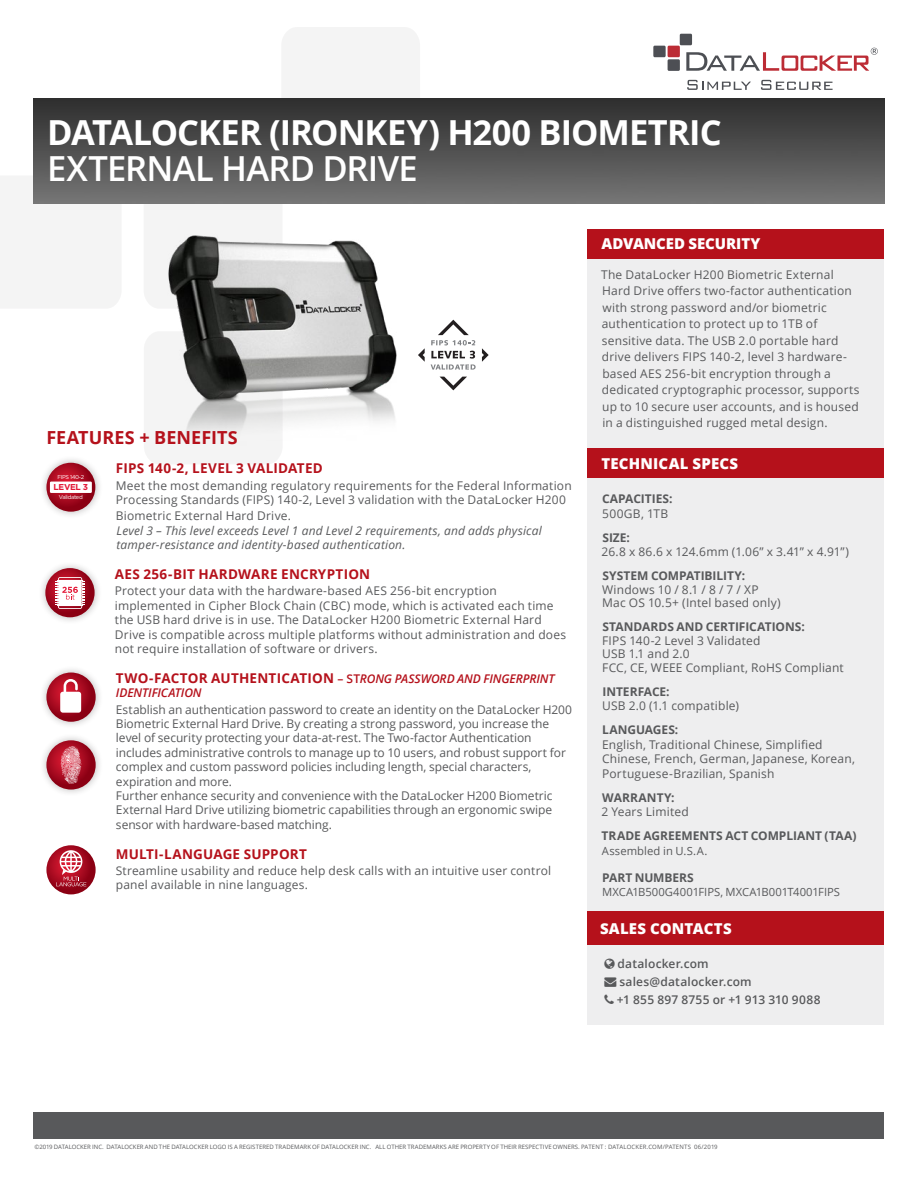
<style>
.page{position:relative;width:918px;height:1188px;background:#fff}
.page>*{position:absolute;margin:0;border:0;box-sizing:border-box;transform-origin:0 0}
.t1{font:700 34.5px "Open Sans";letter-spacing:-.03em;color:#fff}
.t2{font:600 34.5px "Open Sans";letter-spacing:-.015em;color:#fff}
.t3{font:700 18px "Open Sans";letter-spacing:.005em;color:#b5111b}
.t4{font:800 15px "Open Sans";letter-spacing:.01em;color:#fff}
.t5{font:700 13.5px "Open Sans";letter-spacing:.015em;color:#b5111b}
.t6{font:12px/16.5px "Open Sans";letter-spacing:.015em;color:#58595b}
.t7{font:12px/14.4px "Open Sans";letter-spacing:-.005em;color:#58595b}
.t8{font:700 12px "Open Sans";color:#58595b}
.t9{font:italic 12px/14.4px "Open Sans";letter-spacing:.015em;color:#58595b}
.t10{font:italic 600 12px/14.4px "Open Sans";letter-spacing:-.01em;color:#b5111b}
.t11{font:600 12px/18px "Open Sans";letter-spacing:.015em;color:#58595b}
.t12{font:11.25px "Open Sans";color:#58595b}
.t13{font:700 8.55px "Gotham";letter-spacing:-.03em;color:#e31837}
.t14{font:6px "Open Sans";letter-spacing:.005em;color:#58595b}
.t15{font:5.7px "Gotham";letter-spacing:-.06em;color:#fff}
.t16{font:5.55px "Gotham";letter-spacing:-.06em;color:#fff}
.s1{font-weight:700;font-style:normal;font-size:13.5px}
.s2{font-style:normal}
</style>
<div class="page">
<div style="left:281px;top:27px;width:139px;height:72px;background:#f4f4f4"></div>
<svg style="left:147px;top:455px;width:133px;height:9px"></svg>
<div style="left:144px;top:203px;width:139px;height:15px;background:#f4f4f4"></div>
<div style="left:0;top:176px;width:122px;height:132px;background:#f4f4f4"></div>
<svg style="left:687px;top:80px;width:64px;height:10px"></svg>
<svg style="left:761px;top:80px;width:72px;height:10px"></svg>
<svg style="left:653px;top:34px;width:225px;height:37px"></svg>
<div style="left:34px;top:1113px;width:850px;height:26px;background:#58595b"></div>
<div style="left:587px;top:241px;width:297px;height:784px;background:#eeeeef"></div>
<img style="left:33px;top:99px;width:852px;height:104px">
<img style="left:144px;top:218px;width:253px;height:237px">
<div style="left:38px;top:561px;width:64px;height:63px;background:#231f20;opacity:.3"></div>
<svg style="left:45px;top:568px;width:50px;height:49px"></svg>
<svg style="left:55px;top:577px;width:30px;height:32px"></svg>
<div style="left:39px;top:665px;width:64px;height:64px;background:#231f20;opacity:.3"></div>
<svg style="left:46px;top:673px;width:50px;height:49px"></svg>
<svg style="left:60px;top:679px;width:21px;height:34px"></svg>
<div style="left:39px;top:733px;width:64px;height:64px;background:#231f20;opacity:.3"></div>
<svg style="left:46px;top:740px;width:50px;height:50px"></svg>
<svg style="left:61px;top:746px;width:20px;height:38px"></svg>
<div style="left:39px;top:455px;width:64px;height:64px;background:#231f20;opacity:.3"></div>
<svg style="left:46px;top:463px;width:49px;height:49px"></svg>
<div style="left:50px;top:482px;width:42px;height:11px;background:#fff"></div>
<div style="left:587px;top:448px;width:297px;height:30px;background:#b5111b"></div>
<div style="left:587px;top:229px;width:297px;height:30px;background:#b5111b"></div>
<svg style="left:418px;top:348px;width:7px;height:14px"></svg>
<svg style="left:440px;top:377px;width:27px;height:13px"></svg>
<svg style="left:482px;top:348px;width:7px;height:14px"></svg>
<svg style="left:431px;top:320px;width:44px;height:25px"></svg>
<svg style="left:431px;top:351px;width:45px;height:19px"></svg>
<svg style="left:46px;top:845px;width:50px;height:49px"></svg>
<svg style="left:56px;top:850px;width:30px;height:36px"></svg>
<div style="left:587px;top:912px;width:297px;height:33px;background:#b5111b"></div>
<h1 class="t1" style="left:47px;top:108px;width:676px">DATALOCKER (IRONKEY) H200 BIOMETRIC</h1>
<h1 class="t2" style="left:47px;top:145px;width:372px">EXTERNAL HARD DRIVE</h1>
<h2 class="t3" style="left:46px;top:424px;width:193px">FEATURES + BENEFITS</h2>
<p class="t5" style="left:116px;top:459px;width:208px">FIPS 140-2, LEVEL 3 VALIDATED</p>
<p class="t6" style="left:116px;top:478px;width:457px;line-height:14.4px">Meet the most demanding regulatory requirements for the Federal Information<br>Processing Standards (FIPS) 140-2, Level 3 validation with the DataLocker H200</p>
<p class="t6" style="left:116px;top:507px;width:176px">Biometric External Hard Drive.</p>
<p class="t9" style="left:117px;top:523px;width:427px">Level 3 – This level exceeds Level 1 and Level 2 requirements, and adds physical tamper-resistance and identity-based authentication.</p>
<p class="t5" style="left:115px;top:564px;width:257px">AES 256-BIT HARDWARE ENCRYPTION</p>
<p class="t6" style="left:115px;top:584px;width:453px;line-height:14.4px">Protect your data with the hardware-based AES 256-bit encryption implemented in Cipher Block Chain (CBC) mode, which is activated each time the USB hard drive is in use. The DataLocker H200 Biometric External Hard Drive is compatible across multiple platforms without administration and does not require installation of software or drivers.</p>
<p class="t10" style="left:116px;top:671px;width:440px"><span class="s1">TWO-FACTOR AUTHENTICATION</span> <span class="s2">– ST</span>RONG PASSWORD AND FINGERPRINT<br>IDENTIFICATION</p>
<p class="t7" style="left:116px;top:702px;width:458px">Establish an authentication password to create an identity on the DataLocker H200<br>Biometric External Hard Drive. By creating a strong password, you increase the level of security protecting your data-at-rest. The Two-factor Authentication includes administrative controls to manage up to 10 users, and robust support for complex and custom password policies including length, special characters, expiration and more.<br>Further enhance security and convenience with the DataLocker H200 Biometric External Hard Drive utilizing biometric capabilities through an ergonomic swipe sensor with hardware-based matching.</p>
<p class="t5" style="left:116px;top:844px;width:193px">MULTI-LANGUAGE SUPPORT</p>
<p class="t6" style="left:116px;top:863px;width:437px;line-height:14.4px">Streamline usability and reduce help desk calls with an intuitive user control panel available in nine languages.</p>
<p class="t16" style="left:57px;top:474px;width:28px">FIPS 140-2</p>
<p class="t15" style="left:59px;top:494px;width:25px">Validated</p>
<p class="t13" style="left:54px;top:482px;width:36px">LEVEL 3</p>
<p class="t4" style="left:602px;top:232px;width:160px">ADVANCED SECURITY</p>
<p class="t6" style="left:601px;top:266px;width:260px">The DataLocker H200 Biometric External Hard Drive offers two-factor authentication with strong password and/or biometric authentication to protect up to 1TB of sensitive data. The USB 2.0 portable hard drive delivers FIPS 140-2, level 3 hardware&shy;based AES 256-bit encryption through a dedicated cryptographic processor, supports up to 10 secure user accounts, and is housed in a distinguished rugged metal design.</p>
<p class="t4" style="left:602px;top:452px;width:138px">TECHNICAL SPECS</p>
<p class="t8" style="left:602px;top:490px;width:72px">CAPACITIES:</p>
<p class="t6" style="left:602px;top:505px;width:68px">500GB, 1TB</p>
<p class="t8" style="left:602px;top:529px;width:29px">SIZE:</p>
<p class="t6" style="left:602px;top:543px;width:249px">26.8 x 86.6 x 124.6mm (1.06” x 3.41” x 4.91”)</p>
<p class="t8" style="left:602px;top:567px;width:144px">SYSTEM COMPATIBILITY:</p>
<p class="t6" style="left:602px;top:582px;width:180px;line-height:13.5px">Windows 10 / 8.1 / 8 / 7 / XP<br>Mac OS 10.5+ (Intel based only)</p>
<p class="t8" style="left:602px;top:618px;width:204px">STANDARDS AND CERTIFICATIONS:</p>
<p class="t6" style="left:602px;top:633px;width:243px;line-height:13.5px">FIPS 140-2 Level 3 Validated<br>USB 1.1 and 2.0<br>FCC, CE, WEEE Compliant, RoHS Compliant</p>
<p class="t8" style="left:602px;top:683px;width:69px">INTERFACE:</p>
<p class="t6" style="left:602px;top:697px;width:138px">USB 2.0 (1.1 compatible)</p>
<p class="t8" style="left:602px;top:722px;width:78px">LANGUAGES:</p>
<p class="t6" style="left:602px;top:737px;width:254px;line-height:14.4px">English, Traditional Chinese, Simplified<br>Chinese, French, German, Japanese, Korean,<br>Portuguese-Brazilian, Spanish</p>
<p class="t8" style="left:602px;top:789px;width:74px">WARRANTY:</p>
<p class="t6" style="left:602px;top:803px;width:89px">2 Years Limited</p>
<p class="t8" style="left:602px;top:827px;width:256px">TRADE AGREEMENTS ACT COMPLIANT (TAA)</p>
<p class="t12" style="left:602px;top:843px;width:107px">Assembled in U.S.A.</p>
<p class="t8" style="left:602px;top:870px;width:93px">PART NUMBERS</p>
<p class="t12" style="left:602px;top:885px;width:239px">MXCA1B500G4001FIPS, MXCA1B001T4001FIPS</p>
<p class="t4" style="left:600px;top:917px;width:133px">SALES CONTACTS</p>
<p class="t11" style="left:618px;top:955px;width:93px">datalocker.com</p>
<p class="t11" style="left:617px;top:973px;width:205px;text-indent:-12px">→ sales@datalocker.com<br>+1 855 897 8755 or +1 913 310 9088</p>
<p class="t14" style="left:35px;top:1143px;width:685px">©2019 DATALOCKER INC. DATALOCKER AND THE DATALOCKER LOGO IS A REGISTERED TRADEMARK OF DATALOCKER INC. ALL OTHER TRADEMARKS ARE PROPERTY OF THEIR RESPECTIVE OWNERS. PATENT : DATALOCKER.COM/PATENTS 06/2019</p>
</div>
